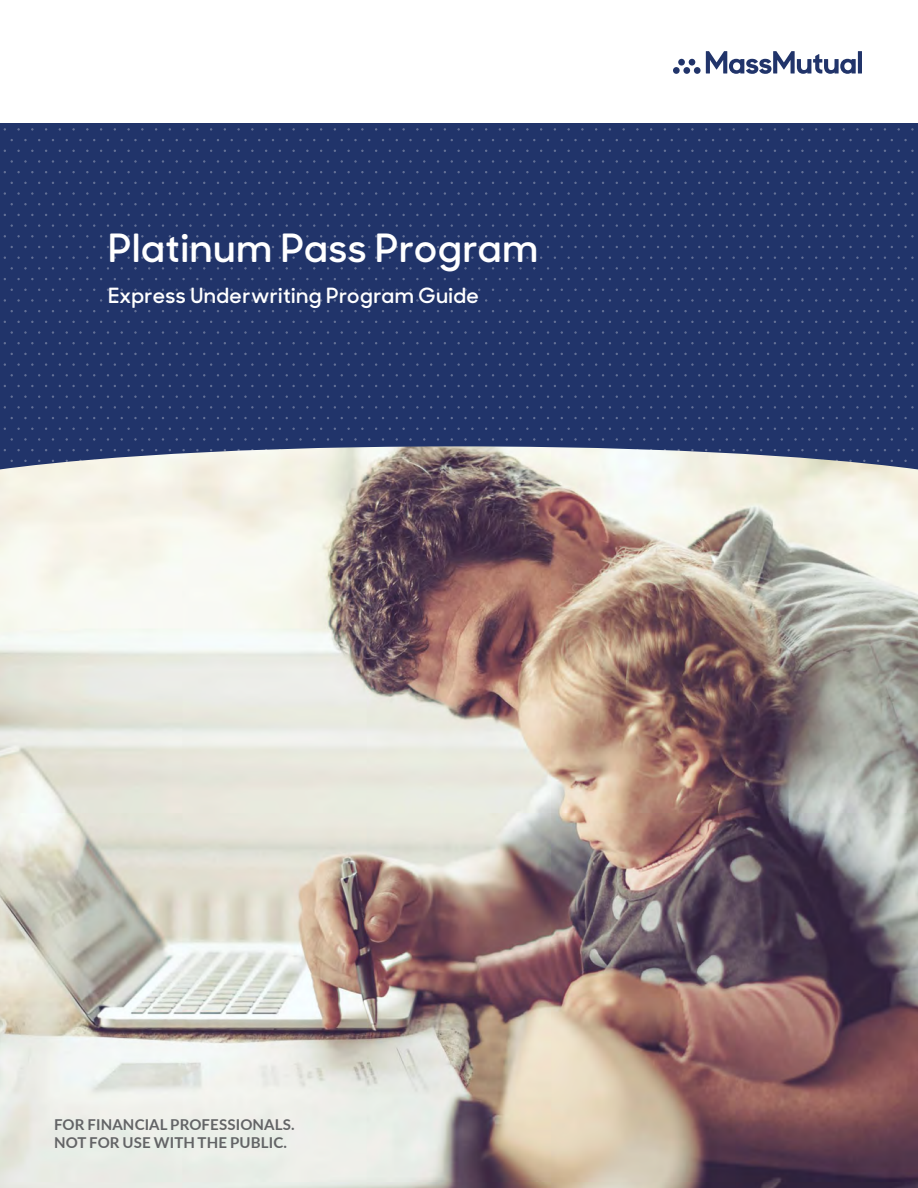
<style>
.page{position:relative;width:918px;height:1188px;background:#fff}
.page>*{position:absolute;margin:0;border:0;box-sizing:border-box;transform-origin:0 0}
.t1{font:600 39px "MM Sharp Sans";letter-spacing:.02em;color:#fff}
.t2{font:600 21px "MM Sharp Sans";letter-spacing:.02em;color:#fff}
.t3{font:700 15px/18px "Lato";letter-spacing:.01em;color:#636466}
</style>
<div class="page">
<div style="left:0;top:123px;width:918px;height:355px;background:#21346a"></div>
<img style="left:0;top:446px;width:918px;height:742px">
<svg style="left:746px;top:59px;width:26px;height:15px"></svg>
<svg style="left:797px;top:54px;width:25px;height:20px"></svg>
<hr style="left:858px;top:51px;width:4px;height:23px;background:#21346a">
<svg style="left:824px;top:59px;width:32px;height:15px"></svg>
<svg style="left:706px;top:51px;width:38px;height:23px"></svg>
<svg style="left:773px;top:51px;width:22px;height:23px"></svg>
<div style="left:694px;top:67px;width:7px;height:7px;background:#21346a;border-radius:50%"></div>
<div style="left:683px;top:67px;width:7px;height:7px;background:#21346a;border-radius:50%"></div>
<div style="left:673px;top:67px;width:7px;height:7px;background:#21346a;border-radius:50%"></div>
<div style="left:689px;top:59px;width:6px;height:7px;background:#21346a;border-radius:50%"></div>
<div style="left:678px;top:59px;width:7px;height:7px;background:#21346a;border-radius:50%"></div>
<h1 class="t1" style="left:108px;top:218px;width:432px">Platinum Pass Program</h1>
<h2 class="t2" style="left:108px;top:279px;width:372px">Express Underwriting Program Guide</h2>
<p class="t3" style="left:54px;top:1115px;width:242px">FOR FINANCIAL PROFESSIONALS.<br>NOT FOR USE WITH THE PUBLIC.</p>
</div>
